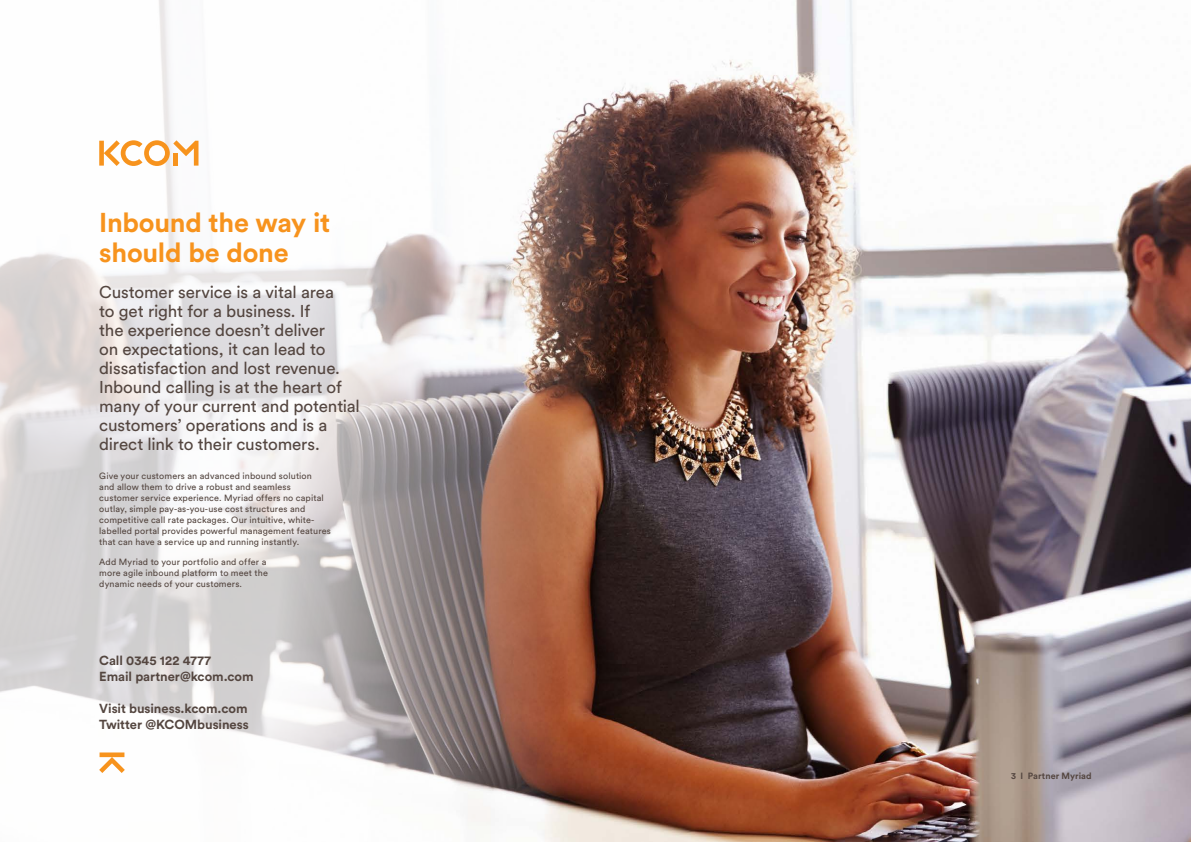
<style>
.page{position:relative;width:1191px;height:842px;background:#fff}
.page>*{position:absolute;margin:0;border:0;box-sizing:border-box;transform-origin:0 0}
.SUBHEADER_-_ORANGE{font:700 27px/30px "Circular Std";letter-spacing:-.01em;color:#f7931d}
.INTRO_COPY_-_WARM_GR{font:17px/19px "Circular Std";letter-spacing:-.01em;color:#544640}
.CTA_-_WHITE{font:700 13px "Circular Std";letter-spacing:-.005em;color:#544640}
.BODY_COPY_-_WARM_GRE{font:9px/11px "Circular Std";letter-spacing:.015em;color:#544640}
.t1{font:700 9px "Circular Std";letter-spacing:.005em;color:#544640}
</style>
<div class="page">
<img style="left:0;top:0;width:1191px;height:842px">
<svg style="left:99px;top:752px;width:26px;height:21px"></svg>
<svg style="left:99px;top:140px;width:99px;height:26px"></svg>
<p class="SUBHEADER_-_ORANGE" style="left:99px;top:207px;width:232px">Inbound the way it should be done</p>
<p class="INTRO_COPY_-_WARM_GR" style="left:99px;top:283px;width:262px">Customer service is a vital area<br>to get right for a business. If<br>the experience doesn’t deliver<br>on expectations, it can lead to dissatisfaction and lost revenue.<br>Inbound calling is at the heart of many of your current and potential customers’ operations and is a direct link to their customers.</p>
<p class="BODY_COPY_-_WARM_GRE" style="left:99px;top:470px;width:233px">Give your customers an advanced inbound solution<br>and allow them to drive a robust and seamless customer service experience. Myriad offers no capital outlay, simple pay-as-you-use cost structures and competitive call rate packages. Our intuitive, white&shy;labelled portal provides powerful management features that can have a service up and running instantly.</p>
<p class="BODY_COPY_-_WARM_GRE" style="left:99px;top:556px;width:170px">Add Myriad to your portfolio and offer a more agile inbound platform to meet the dynamic needs of your customers.</p>
<p class="CTA_-_WHITE" style="left:99px;top:652px;width:113px">Call 0345 122 4777</p>
<p class="CTA_-_WHITE" style="left:99px;top:668px;width:156px">Email partner@kcom.com</p>
<p class="CTA_-_WHITE" style="left:99px;top:700px;width:150px">Visit business.kcom.com</p>
<p class="CTA_-_WHITE" style="left:99px;top:716px;width:151px">Twitter @KCOMbusiness</p>
<p class="t1" style="left:1011px;top:770px;width:82px">3 I Partner Myriad</p>
</div>
